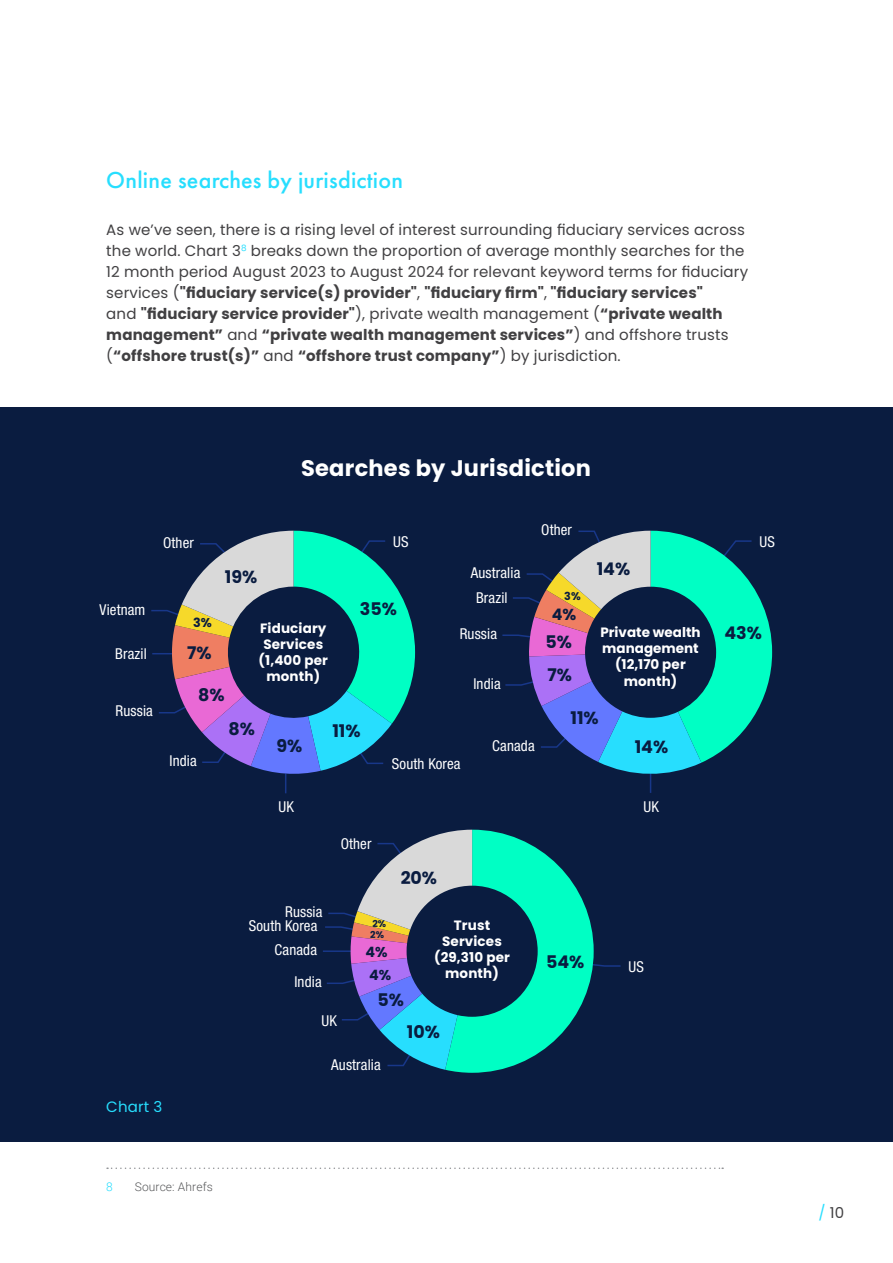
<style>
.page{position:relative;width:893px;height:1263px;background:#fff}
.page>*{position:absolute;margin:0;border:0;box-sizing:border-box;transform-origin:0 0}
.t1{font:500 24px "Futura Cyrillic";letter-spacing:.01em;color:#27defe}
.t2{font:700 22.5px "Poppins";letter-spacing:.01em;color:#fff}
.t3{font:700 17.4px "Poppins";color:#0a1c40}
.t4{font:700 15.9px "Poppins";color:#0a1c40}
.t5{font:15px/21px "Poppins";letter-spacing:.01em;color:#414042}
.t6{font:condensed 15px "Helvetica Neue Condensed";letter-spacing:.01em;color:#fff}
.t7{font:15px "Poppins";letter-spacing:.01em;color:#27defe}
.t8{font:700 14.25px "Poppins";color:#0a1c40}
.t9{font:700 13.5px/16.2px "Poppins";letter-spacing:.01em;color:#fff;text-align:center}
.t10{font:700 12.6px "Poppins";color:#0a1c40}
.t11{font:300 12px "Roboto";letter-spacing:.01em;color:#58595b}
.t12{font:300 12px "Roboto";color:#27defe}
.t13{font:700 11.1px "Poppins";color:#0a1c40}
.t14{font:700 9.6px "Poppins";color:#0a1c40}
.s1{font-weight:700}
.s2{color:#27defe}
</style>
<div class="page">
<svg style="left:107px;top:1167px;width:616px;height:2px"></svg>
<div style="left:0;top:408px;width:893px;height:734px;background:#0a1c40"></div>
<svg style="left:151px;top:531px;width:264px;height:262px"></svg>
<svg style="left:502px;top:530px;width:270px;height:263px"></svg>
<hr style="left:323px;top:950px;width:34px;height:2px;background:#183789">
<svg style="left:324px;top:830px;width:297px;height:243px"></svg>
<h1 class="t1" style="left:106px;top:166px;width:298px">Online searches by jurisdiction</h1>
<p class="t5" style="left:106px;top:219px;width:643px">As we’ve seen, there is a rising level of interest surrounding fiduciary services across the world. Chart 3<sup>8</sup> breaks down the proportion of average monthly searches for the 12 month period August 2023 to August 2024 for relevant keyword terms for fiduciary services (<span class="s1">"fiduciary service(s) provider"</span>, <span class="s1">"fiduciary firm"</span>, <span class="s1">"fiduciary services"<br></span>and <span class="s1">"fiduciary service provider"</span>), private wealth management (<span class="s1">“private wealth management”</span> and <span class="s1">“private wealth management services”</span>) and offshore trusts (<span class="s1">“offshore trust(s)”</span> and <span class="s1">“offshore trust company”</span>) by jurisdiction.</p>
<h2 class="t2" style="left:301px;top:455px;width:291px">Searches by Jurisdiction</h2>
<p class="t6" style="left:163px;top:534px;width:32px">Other</p>
<p class="t6" style="left:393px;top:533px;width:17px">US</p>
<p class="t6" style="left:541px;top:521px;width:32px">Other</p>
<p class="t3" style="left:225px;top:567px;width:34px">19%</p>
<p class="t6" style="left:471px;top:564px;width:51px">Australia</p>
<p class="t3" style="left:597px;top:558px;width:35px">14%</p>
<p class="t6" style="left:100px;top:601px;width:47px">Vietnam</p>
<p class="t6" style="left:115px;top:645px;width:33px">Brazil</p>
<p class="t10" style="left:193px;top:615px;width:20px">3%</p>
<p class="t3" style="left:187px;top:643px;width:26px">7%</p>
<p class="t3" style="left:198px;top:685px;width:28px">8%</p>
<p class="t9" style="left:259px;top:620px;width:71px">Fiduciary<br>Services (1,400 per month)</p>
<p class="t3" style="left:360px;top:599px;width:39px">35%</p>
<p class="t6" style="left:476px;top:589px;width:33px">Brazil</p>
<p class="t6" style="left:460px;top:625px;width:39px">Russia</p>
<p class="t6" style="left:473px;top:675px;width:29px">India</p>
<p class="t13" style="left:564px;top:589px;width:18px">3%</p>
<p class="t4" style="left:552px;top:605px;width:26px">4%</p>
<p class="t3" style="left:545px;top:632px;width:28px">5%</p>
<p class="t3" style="left:547px;top:665px;width:26px">7%</p>
<p class="t9" style="left:600px;top:624px;width:102px">Private wealth management (12,170 per month)</p>
<p class="t6" style="left:115px;top:702px;width:39px">Russia</p>
<p class="t3" style="left:228px;top:718px;width:28px">8%</p>
<p class="t3" style="left:332px;top:721px;width:30px">11%</p>
<p class="t3" style="left:570px;top:708px;width:30px">11%</p>
<p class="t3" style="left:276px;top:736px;width:27px">9%</p>
<p class="t6" style="left:492px;top:736px;width:44px">Canada</p>
<p class="t3" style="left:635px;top:737px;width:35px">14%</p>
<p class="t6" style="left:169px;top:752px;width:29px">India</p>
<p class="t6" style="left:392px;top:755px;width:70px">South Korea</p>
<p class="t6" style="left:279px;top:798px;width:17px">UK</p>
<p class="t6" style="left:285px;top:903px;width:39px">Russia</p>
<p class="t6" style="left:249px;top:917px;width:70px">South Korea</p>
<p class="t6" style="left:275px;top:941px;width:44px">Canada</p>
<p class="t6" style="left:294px;top:973px;width:29px">India</p>
<p class="t6" style="left:341px;top:835px;width:32px">Other</p>
<p class="t3" style="left:401px;top:868px;width:38px">20%</p>
<p class="t14" style="left:372px;top:918px;width:15px">2%</p>
<p class="t14" style="left:370px;top:928px;width:15px">2%</p>
<p class="t8" style="left:365px;top:944px;width:24px">4%</p>
<p class="t8" style="left:369px;top:967px;width:24px">4%</p>
<p class="t9" style="left:434px;top:917px;width:77px">Trust<br>Services (29,310 per month)</p>
<p class="t3" style="left:377px;top:990px;width:28px">5%</p>
<p class="t6" style="left:322px;top:1012px;width:17px">UK</p>
<p class="t6" style="left:331px;top:1056px;width:51px">Australia</p>
<p class="t3" style="left:407px;top:1022px;width:35px">10%</p>
<p class="t3" style="left:546px;top:952px;width:40px">54%</p>
<p class="t6" style="left:644px;top:798px;width:17px">UK</p>
<p class="t6" style="left:628px;top:958px;width:17px">US</p>
<p class="t7" style="left:106px;top:1098px;width:58px">Chart 3</p>
<p class="t6" style="left:760px;top:533px;width:17px">US</p>
<p class="t3" style="left:724px;top:623px;width:39px">43%</p>
<p class="t12" style="left:106px;top:1178px;width:8px">8</p>
<p class="t11" style="left:135px;top:1178px;width:79px">Source: Ahrefs</p>
<p class="t5" style="left:818px;top:1202px;width:27px"><span class="s2">/</span> 10</p>
</div>
